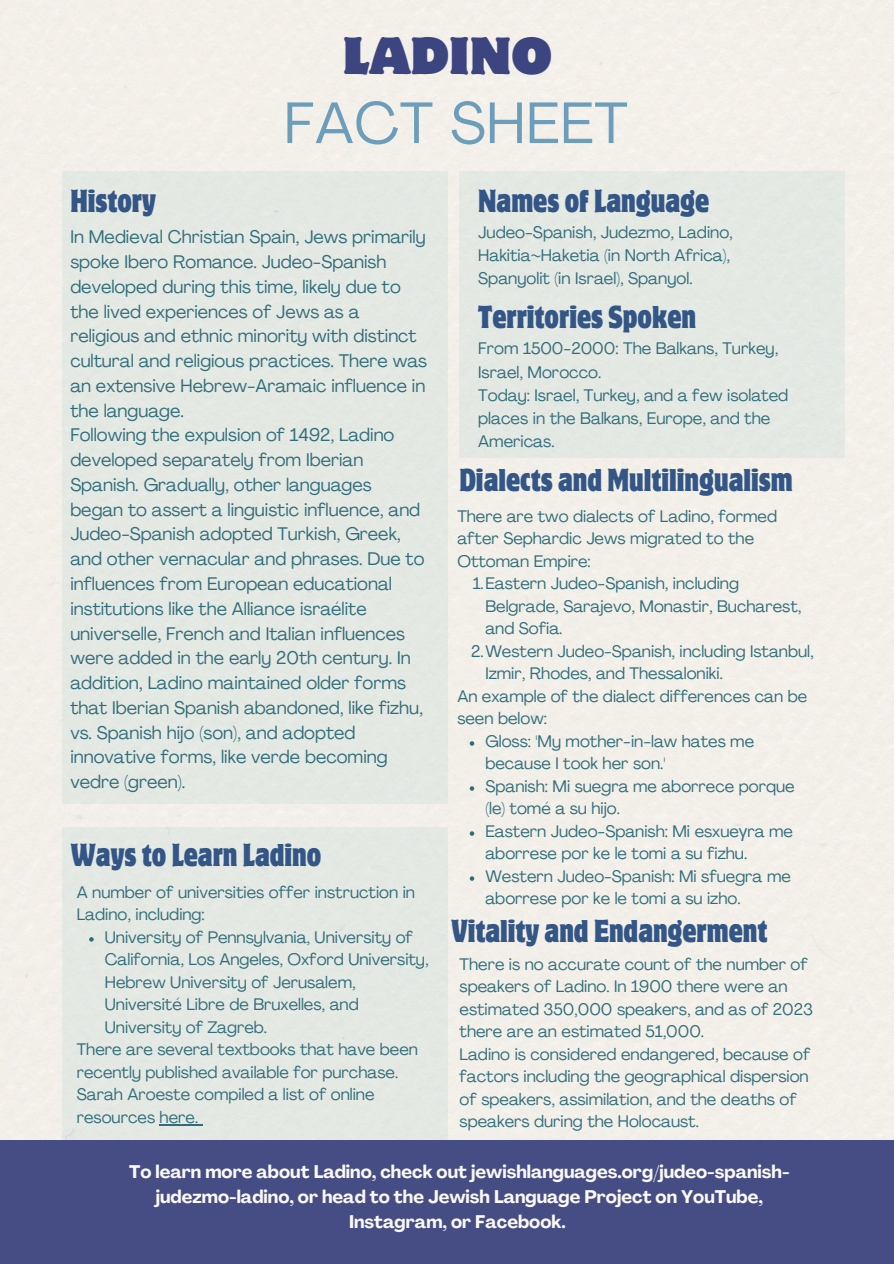
<style>
.page{position:relative;width:894px;height:1264px;background:#fff}
.page>*{position:absolute;margin:0;border:0;box-sizing:border-box;transform-origin:0 0}
.t1{font:57.6px "Agrandir";letter-spacing:.015em;color:#6c9ebc}
.t2{font:46.5px "Motter Corpus ITC Std";color:#3c457f}
.t3{font:condensed 28.35px "Motter Corpus ITC Std";color:#335686}
.t4{font:condensed 28.2px "Motter Corpus ITC Std";color:#335686}
.t5{font:18px/24.8px "Agrandir";color:#306d7a}
.t6{font:700 18px/24.8px "Agrandir";color:#faf9f4;text-align:center}
.t7{font:16.5px/22.5px "Agrandir";color:#306d7a}
.s1{font-family:"Noto Sans"}
</style>
<div class="page">
<div style="left:0;top:0;width:893px;height:1139px;background:#f3f0e9"></div>
<div style="left:62px;top:827px;width:385px;height:312px;background:#e4e9e3"></div>
<div style="left:0;top:1139px;width:893px;height:124px;background:#454d84"></div>
<div style="left:459px;top:171px;width:385px;height:286px;background:#e4e9e3"></div>
<svg style="left:89px;top:937px;width:5px;height:4px"></svg>
<hr style="left:159px;top:1123px;width:39px;height:2px;background:#306d7a">
<svg style="left:469px;top:741px;width:5px;height:4px"></svg>
<svg style="left:469px;top:786px;width:5px;height:4px"></svg>
<svg style="left:469px;top:831px;width:5px;height:4px"></svg>
<svg style="left:469px;top:876px;width:5px;height:4px"></svg>
<div style="left:62px;top:171px;width:385px;height:632px;background:#e4e9e3"></div>
<h1 class="t2" style="left:343px;top:37px;width:210px">LADINO</h1>
<h2 class="t1" style="left:284px;top:100px;width:345px">FACT SHEET</h2>
<p class="t4" style="left:70px;top:190px;width:87px">History</p>
<h3 class="t5" style="left:70px;top:226px;width:358px">In Medieval Christian Spain, Jews primarily spoke Ibero Romance. Judeo-Spanish developed during this time, likely due to the lived experiences of Jews as a religious and ethnic minority with distinct cultural and religious practices. There was an extensive Hebrew-Aramaic influence in the language.</h3>
<p class="t5" style="left:70px;top:424px;width:355px">Following the expulsion of 1492, Ladino developed separately from Iberian Spanish. Gradually, other languages began to assert a linguistic influence, and Judeo-Spanish adopted Turkish, Greek, and other vernacular and phrases. Due to influences from European educational institutions like the Alliance israélite universelle, French and Italian influences were added in the early 20th century. In addition, Ladino maintained older forms that Iberian Spanish abandoned, like fizhu, vs. Spanish hijo (son), and adopted innovative forms, like verde becoming vedre (green).</p>
<p class="t4" style="left:70px;top:844px;width:252px">Ways to Learn Ladino</p>
<h3 class="t7" style="left:77px;top:882px;width:339px">A number of universities offer instruction in<br>Ladino, including:</h3>
<p class="t7" style="left:105px;top:927px;width:325px">University of Pennsylvania, University of California, Los Angeles, Oxford University, Hebrew University of Jerusalem, Université Libre de Bruxelles, and University of Zagreb.</p>
<p class="t7" style="left:77px;top:1039px;width:342px">There are several textbooks that have been recently published available for purchase.</p>
<p class="t7" style="left:77px;top:1084px;width:299px">Sarah Aroeste compiled a list of online resources here.</p>
<h3 class="t3" style="left:478px;top:190px;width:232px">Names of Language</h3>
<p class="t7" style="left:478px;top:222px;width:256px;line-height:23.1px">Judeo-Spanish, Judezmo, Ladino,<br>Hakitia~Haketia (in North Africa),<br>Spanyolit (in Israel), Spanyol.</p>
<p class="t3" style="left:478px;top:306px;width:219px">Territories Spoken</p>
<p class="t7" style="left:478px;top:339px;width:301px;line-height:23.1px">From 1500-2000: The Balkans, Turkey,<br>Israel, Morocco.</p>
<p class="t7" style="left:478px;top:385px;width:311px;line-height:23.1px">Today: Israel, Turkey, and a few isolated places in the Balkans, Europe, and the<br>Americas.</p>
<p class="t4" style="left:459px;top:468px;width:334px">Dialects and Multilingualism</p>
<p class="t7" style="left:457px;top:506px;width:321px">There are two dialects of Ladino, formed after Sephardic Jews migrated to the<br>Ottoman Empire:</p>
<p class="t7" style="left:485px;top:574px;width:317px;text-indent:-13px">1.Eastern Judeo-Spanish, including<br>Belgrade, Sarajevo, Monastir, Bucharest, and Sofia.</p>
<p class="t7" style="left:485px;top:641px;width:330px;text-indent:-14px">2.Western Judeo-Spanish, including Istanbul,<br>Izmir, Rhodes, and Thessaloniki.</p>
<p class="t7" style="left:457px;top:686px;width:351px">An example of the dialect differences can be seen below:</p>
<h3 class="t7" style="left:485px;top:731px;width:270px">Gloss: 'My mother-in-law hates me because I took her son.'</h3>
<p class="t7" style="left:485px;top:776px;width:311px">Spanish: Mi suegra me aborrece porque (le) tomé a su hijo.</p>
<p class="t7" style="left:485px;top:821px;width:309px">Eastern Judeo-Spanish: Mi esxue<span class="s1">γ</span>ra me aborrese por ke le tomi a su fizhu.</p>
<p class="t7" style="left:485px;top:866px;width:307px">Western Judeo-Spanish: Mi sfuegra me aborrese por ke le tomi a su izho.</p>
<p class="t4" style="left:451px;top:919px;width:317px">Vitality and Endangerment</p>
<p class="t7" style="left:459px;top:954px;width:355px">There is no accurate count of the number of speakers of Ladino. In 1900 there were an estimated 350,000 speakers, and as of 2023 there are an estimated 51,000.</p>
<h4 class="t7" style="left:459px;top:1044px;width:352px">Ladino is considered endangered, because of factors including the geographical dispersion of speakers, assimilation, and the deaths of speakers during the Holocaust.</h4>
<p class="t6" style="left:129px;top:1161px;width:661px">To learn more about Ladino, check out jewishlanguages.org/judeo-spanish&shy;judezmo-ladino, or head to the Jewish Language Project on YouTube,<br>Instagram, or Facebook.</p>
</div>
